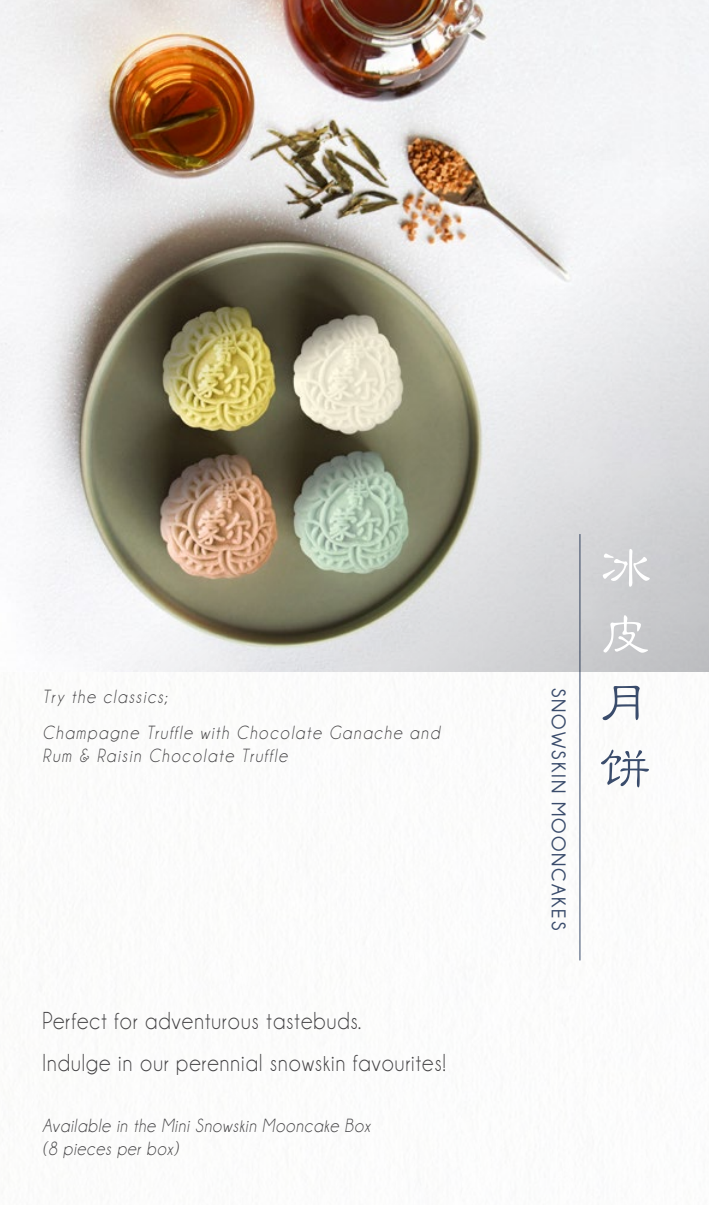
<style>
.page{position:relative;width:709px;height:1205px;background:#fff}
.page>*{position:absolute;margin:0;border:0;box-sizing:border-box;transform-origin:0 0}
.t1{font:55px/67.2px "ST Libian TC";color:#fff}
.t2{font:55px/67.2px "ST Libian TC";color:#3a4c6c}
.t3{font:24.75px/42.2px "Champagne&Limousines";letter-spacing:.05em;color:#414042;scale:.9 1}
.t4{font:700 20px "Champagne&Limousines";letter-spacing:.1em;color:#3a4c6c}
.t5{font:italic 19.25px/35.5px "Champagne&Limousines";letter-spacing:.1em;color:#414042;scale:.9 1}
.t6{font:italic 19.25px/23px "Champagne&Limousines";letter-spacing:.05em;color:#414042;scale:.9 1}
</style>
<div class="page">
<hr style="left:579px;top:534px;width:1px;height:426px;background:#3a4c6c">
<img style="left:0;top:0;width:709px;height:671px">
<p class="t5" style="left:43px;top:678px;width:442px">Try the classics;<br>Champagne Truffle with Chocolate Ganache and</p>
<p class="t5" style="left:43px;top:737px;width:273px">Rum &amp; Raisin Chocolate Truffle</p>
<p class="t3" style="left:43px;top:1000px;width:449px">Perfect for adventurous tastebuds.<br>Indulge in our perennial snowskin favourites!</p>
<p class="t6" style="left:43px;top:1114px;width:365px">Available in the Mini Snowskin Mooncake Box (8 pieces per box)</p>
<p class="t4" style="left:570px;top:687px;width:244px;rotate:90deg">SNOWSKIN MOONCAKES</p>
<h1 class="t1" style="left:598px;top:533px;width:56px">冰皮</h1>
<h1 class="t2" style="left:598px;top:668px;width:56px">月饼</h1>
</div>
